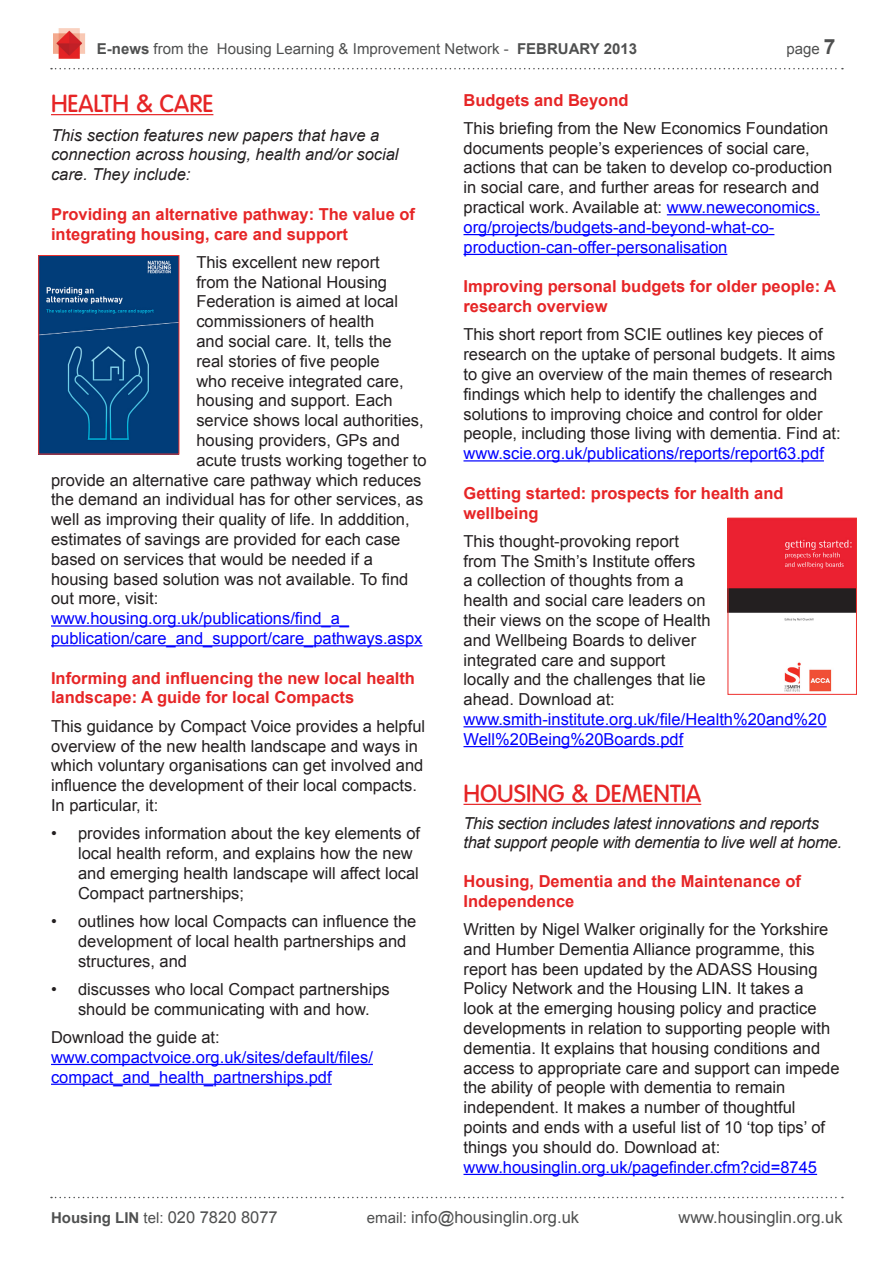
<style>
.page{position:relative;width:893px;height:1263px;background:#fff}
.page>*{position:absolute;margin:0;border:0;box-sizing:border-box;transform-origin:0 0}
.News_Section_Heading{font:500 24px "Volkswagen";color:#e62526}
.News_Last{font:16.5px/19.8px "Arial";color:#231f20}
.News_Body{font:16.5px/19.8px "Arial";color:#231f20}
.News_Last-2{font:16.5px/19.8px "Arial";color:#00f}
.News_Subheading{font:700 16.5px/19.8px "Arial";color:#e62526}
.News_Last-3{font:italic 16.5px/19.8px "Arial";letter-spacing:-.01em;color:#231f20}
.Body_Text{font:16.5px "Arial";color:#4f5050}
.t1{font:15px "Arial";color:#4f5050}
.s1{font-weight:700}
.s2{font-weight:700;font-size:21px}
.s3{color:#00f}
.s4{font-weight:700;font-size:15px}
.s5{font-size:15px}
</style>
<div class="page">
<hr style="left:51px;top:114px;width:162px;height:1px;background:#e62526">
<hr style="left:51px;top:625px;width:298px;height:2px;background:#00f">
<hr style="left:51px;top:645px;width:372px;height:1px;background:#00f">
<hr style="left:51px;top:1064px;width:322px;height:1px;background:#00f">
<hr style="left:51px;top:1084px;width:281px;height:1px;background:#00f">
<hr style="left:667px;top:214px;width:153px;height:1px;background:#00f">
<hr style="left:463px;top:234px;width:311px;height:1px;background:#00f">
<hr style="left:463px;top:254px;width:264px;height:1px;background:#00f">
<hr style="left:463px;top:460px;width:361px;height:1px;background:#00f">
<hr style="left:463px;top:726px;width:364px;height:1px;background:#00f">
<hr style="left:463px;top:746px;width:220px;height:1px;background:#00f">
<hr style="left:463px;top:804px;width:238px;height:1px;background:#e62526">
<hr style="left:463px;top:1174px;width:354px;height:1px;background:#00f">
<svg style="left:51px;top:68px;width:792px;height:1px"></svg>
<img style="left:54px;top:28px;width:31px;height:31px">
<svg style="left:51px;top:1197px;width:792px;height:1px"></svg>
<img style="left:40px;top:257px;width:137px;height:195px">
<div style="left:38px;top:255px;width:141px;height:199px;border:1px solid #ee302d"></div>
<img style="left:730px;top:520px;width:125px;height:172px">
<div style="left:728px;top:518px;width:129px;height:177px;border:1px solid #ee302d"></div>
<p class="t1" style="left:97px;top:39px;width:542px"><span class="s1">E-news</span> from the Housing Learning &amp; Improvement Network - <span class="s1">FEBRUARY 2013</span></p>
<p class="t1" style="left:786px;top:39px;width:51px">page <span class="s2">7</span></p>
<p class="News_Section_Heading" style="left:51px;top:90px;width:164px">HEALTH &amp; CARE</p>
<p class="News_Last-3" style="left:51px;top:125px;width:349px">This section features new papers that have a connection across housing, health and/or social care. They include:</p>
<p class="News_Subheading" style="left:51px;top:205px;width:366px">Providing an alternative pathway: The value of integrating housing, care and support</p>
<p class="News_Last" style="left:196px;top:252px;width:185px">This excellent new report</p>
<p class="News_Last" style="left:196px;top:272px;width:192px">from the National Housing</p>
<p class="News_Last" style="left:196px;top:292px;width:203px">Federation is aimed at local</p>
<p class="News_Last" style="left:196px;top:312px;width:179px">commissioners of health</p>
<p class="News_Last" style="left:196px;top:331px;width:197px">and social care. It, tells the</p>
<p class="News_Last" style="left:196px;top:351px;width:185px">real stories of five people</p>
<p class="News_Last" style="left:196px;top:371px;width:209px">who receive integrated care,</p>
<p class="News_Last" style="left:196px;top:391px;width:198px">housing and support. Each</p>
<p class="News_Last" style="left:196px;top:411px;width:229px">service shows local authorities,</p>
<p class="News_Last" style="left:196px;top:430px;width:205px">housing providers, GPs and</p>
<p class="News_Last" style="left:196px;top:450px;width:232px">acute trusts working together to</p>
<p class="News_Last" style="left:51px;top:470px;width:372px">provide an alternative care pathway which reduces</p>
<p class="News_Last" style="left:51px;top:490px;width:374px">the demand an individual has for other services, as</p>
<p class="News_Last" style="left:51px;top:510px;width:360px">well as improving their quality of life. In adddition,</p>
<p class="News_Last" style="left:51px;top:529px;width:351px">estimates of savings are provided for each case</p>
<p class="News_Last" style="left:51px;top:549px;width:323px">based on services that would be needed if a</p>
<p class="News_Last" style="left:51px;top:569px;width:359px">housing based solution was not available. To find</p>
<p class="News_Last" style="left:51px;top:589px;width:109px">out more, visit:</p>
<p class="News_Last-2" style="left:51px;top:609px;width:373px">www.housing.org.uk/publications/find_a_ publication/care_and_support/care_pathways.aspx</p>
<p class="News_Subheading" style="left:51px;top:668px;width:365px">Informing and influencing the new local health landscape: A guide for local Compacts</p>
<p class="News_Body" style="left:51px;top:716px;width:376px">This guidance by Compact Voice provides a helpful overview of the new health landscape and ways in which voluntary organisations can get involved and influence the development of their local compacts.<br>In particular, it:</p>
<p class="News_Body" style="left:78px;top:824px;width:344px;text-indent:-27px">• provides information about the key elements of local health reform, and explains how the new and emerging health landscape will affect local Compact partnerships;</p>
<p class="News_Body" style="left:78px;top:911px;width:340px;text-indent:-27px">• outlines how local Compacts can influence the development of local health partnerships and structures, and</p>
<p class="News_Body" style="left:51px;top:979px;width:340px;text-align:center">• discusses who local Compact partnerships should be communicating with and how.</p>
<p class="News_Last" style="left:51px;top:1027px;width:170px">Download the guide at:</p>
<p class="News_Last-2" style="left:51px;top:1047px;width:323px">www.compactvoice.org.uk/sites/default/files/ compact_and_health_partnerships.pdf</p>
<p class="News_Subheading" style="left:463px;top:90px;width:167px">Budgets and Beyond</p>
<p class="News_Last" style="left:463px;top:118px;width:370px">This briefing from the New Economics Foundation documents people’s experiences of social care, actions that can be taken to develop co-production in social care, and further areas for research and practical work. Available at: <span class="s3">www.neweconomics. org/projects/budgets-and-beyond-what-co&shy;production-can-offer-personalisation</span></p>
<p class="News_Subheading" style="left:463px;top:277px;width:374px">Improving personal budgets for older people: A research overview</p>
<p class="News_Last" style="left:463px;top:325px;width:379px">This short report from SCIE outlines key pieces of research on the uptake of personal budgets. It aims to give an overview of the main themes of research findings which help to identify the challenges and solutions to improving choice and control for older people, including those living with dementia. Find at:</p>
<p class="News_Last-2" style="left:463px;top:444px;width:362px">www.scie.org.uk/publications/reports/report63.pdf</p>
<p class="News_Subheading" style="left:463px;top:484px;width:321px">Getting started: prospects for health and wellbeing</p>
<p class="News_Last" style="left:463px;top:531px;width:249px">This thought-provoking report from The Smith’s Institute offers<br>a collection of thoughts from a health and social care leaders on their views on the scope of Health and Wellbeing Boards to deliver integrated care and support locally and the challenges that lie ahead. Download at:</p>
<p class="News_Last-2" style="left:463px;top:709px;width:365px">www.smith-institute.org.uk/file/Health%20and%20<br>Well%20Being%20Boards.pdf</p>
<p class="News_Section_Heading" style="left:463px;top:779px;width:239px">HOUSING &amp; DEMENTIA</p>
<p class="News_Last-3" style="left:463px;top:814px;width:380px;line-height:18.9px">This section includes latest innovations and reports that support people with dementia to live well at home.</p>
<p class="News_Subheading" style="left:463px;top:872px;width:339px">Housing, Dementia and the Maintenance of<br>Independence</p>
<p class="News_Last" style="left:463px;top:919px;width:378px">Written by Nigel Walker originally for the Yorkshire and Humber Dementia Alliance programme, this report has been updated by the ADASS Housing Policy Network and the Housing LIN. It takes a<br>look at the emerging housing policy and practice developments in relation to supporting people with dementia. It explains that housing conditions and access to appropriate care and support can impede the ability of people with dementia to remain independent. It makes a number of thoughtful points and ends with a useful list of 10 ‘top tips’ of things you should do. Download at:</p>
<p class="News_Last-2" style="left:463px;top:1157px;width:355px">www.housinglin.org.uk/pagefinder.cfm?cid=8745</p>
<p class="Body_Text" style="left:51px;top:1206px;width:228px"><span class="s4">Housing LIN</span> <span class="s5">tel:</span> 020 7820 8077</p>
<p class="Body_Text" style="left:367px;top:1206px;width:214px"><span class="s5">email:</span> info@housinglin.org.uk</p>
<p class="Body_Text" style="left:678px;top:1206px;width:166px">www.housinglin.org.uk</p>
</div>
